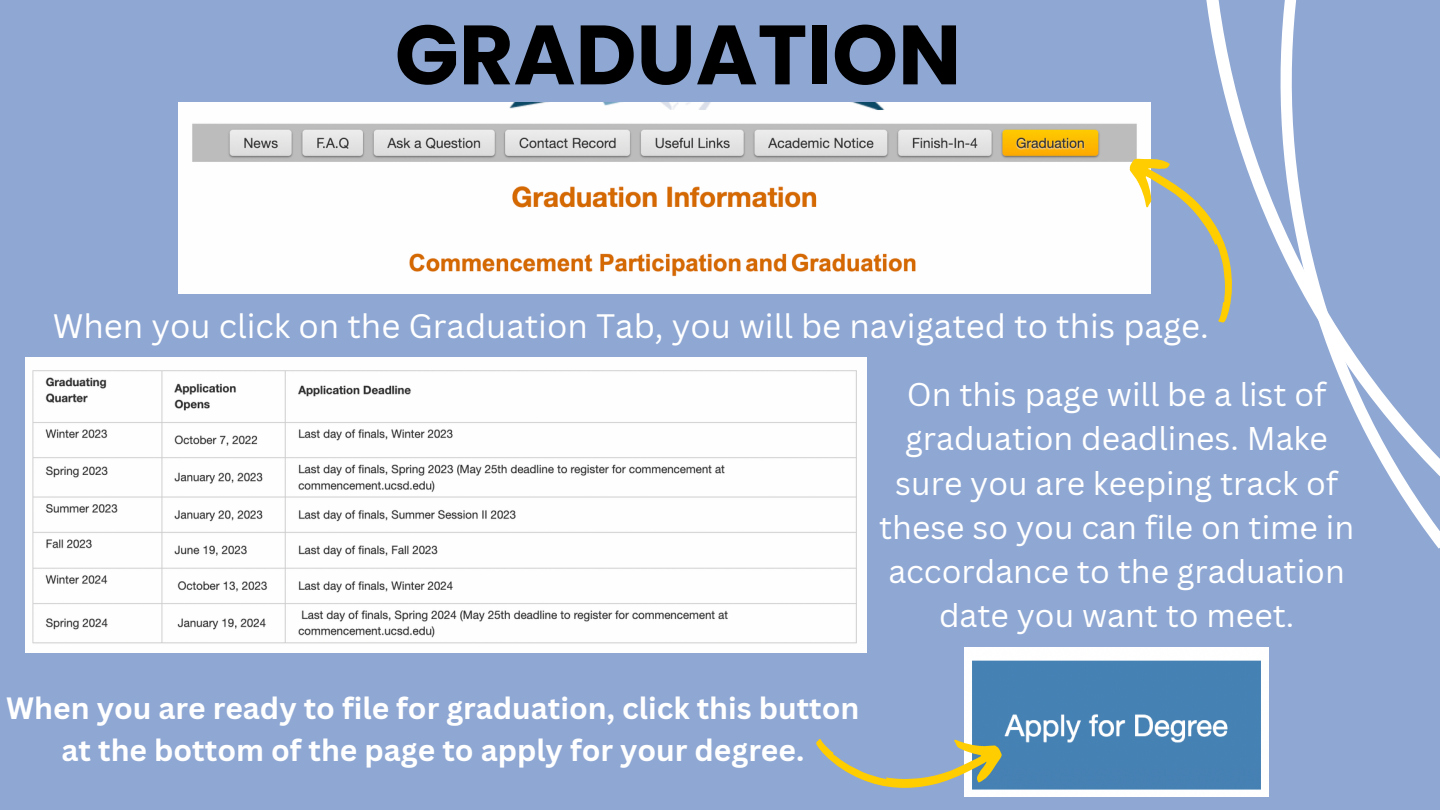
<style>
.page{position:relative;width:1440px;height:810px;background:#8ea7d3}
.page>*{position:absolute;margin:0;border:0;box-sizing:border-box;transform-origin:0 0}
.t1{font:700 84px "Poppins";color:#000}
.t2{font:33px "Canva Sans";color:#fff}
.t3{font:32px/44.2px "Canva Sans";color:#fff;text-align:center}
.t4{font:700 30px/42px "Canva Sans";color:#fff;text-align:center}
</style>
<div class="page">
<svg style="left:1077px;top:0;width:363px;height:549px"></svg>
<img style="left:179px;top:103px;width:971px;height:190px">
<svg style="left:1117px;top:140px;width:148px;height:185px"></svg>
<img style="left:25px;top:358px;width:842px;height:294px">
<img style="left:964px;top:647px;width:305px;height:150px">
<svg style="left:816px;top:735px;width:188px;height:57px"></svg>
<p class="t1" style="left:395px;top:-4px;width:568px">GRADUATION</p>
<p class="t2" style="left:53px;top:302px;width:1158px">When you click on the Graduation Tab, you will be navigated to this page.</p>
<p class="t3" style="left:879px;top:371px;width:477px">On this page will be a list of graduation deadlines. Make sure you are keeping track of these so you can file on time in accordance to the graduation date you want to meet.</p>
<p class="t4" style="left:6px;top:687px;width:855px">When you are ready to file for graduation, click this button at the bottom of the page to apply for your degree.</p>
</div>
